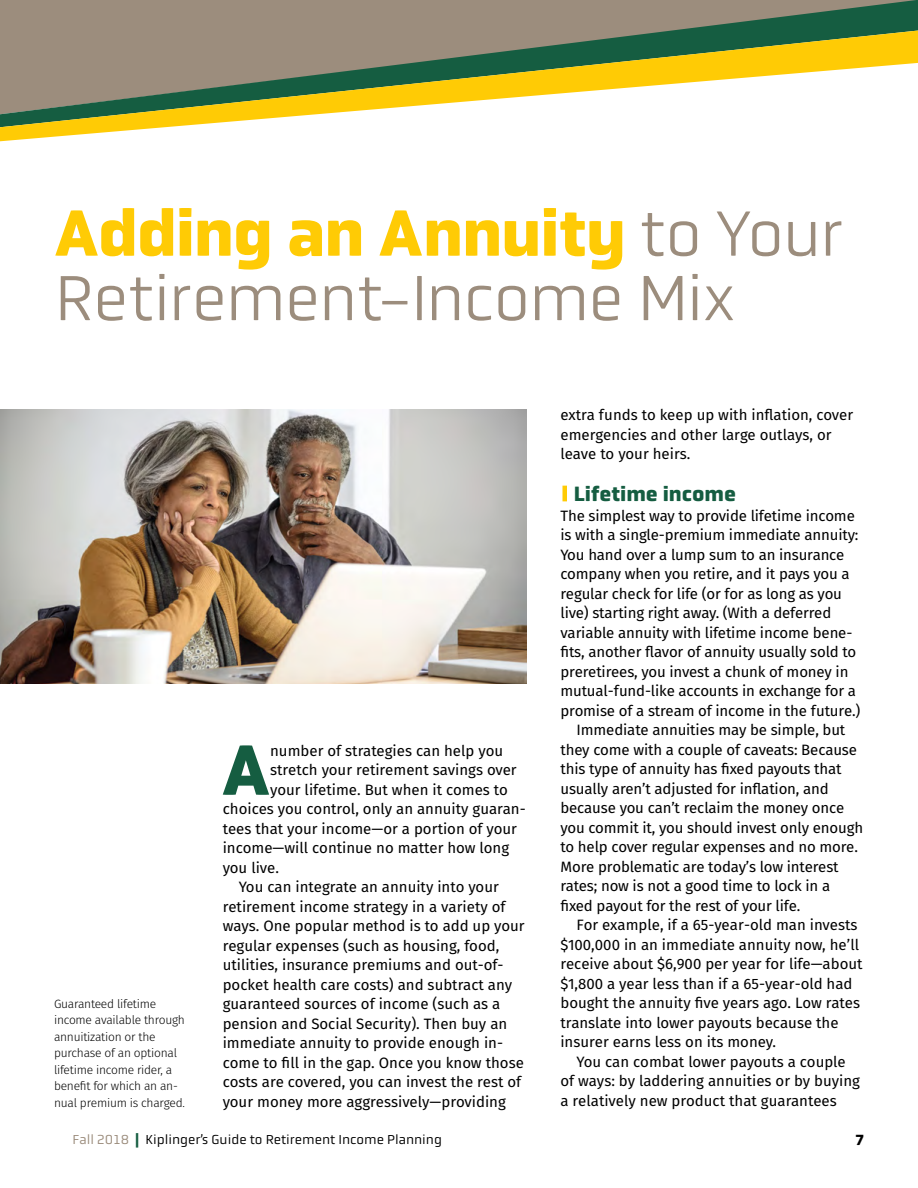
<style>
.page{position:relative;width:918px;height:1188px;background:#fff}
.page>*{position:absolute;margin:0;border:0;box-sizing:border-box;transform-origin:0 0}
.t1{font:700 72px "Obvia";color:#155d41}
.t2{font:300 66px/64.5px "Obvia";letter-spacing:-.025em;color:#9c8d7d}
.t3{font:700 21px "Obvia";color:#155d41}
.t4{font:15px/19.5px "Fira Sans";letter-spacing:-.01em;color:#000}
.t5{font:700 15px "Obvia";color:#000}
.t6{font:13.5px "Obvia";color:#000}
.t7{font:300 12px/16.5px "Fira Sans";letter-spacing:-.02em;color:#000}
.s1{font-weight:700;color:#ffcb05}
.s2{color:#9c8d7d}
.s3{font-weight:900;color:#155d41}
</style>
<div class="page">
<svg style="left:0;top:0;width:918px;height:31px;background:#898674"></svg>
<svg style="left:0;top:31px;width:918px;height:110px"></svg>
<div style="left:562px;top:486px;width:5px;height:15px;background:#ffcb05"></div>
<img style="left:0;top:409px;width:527px;height:275px">
<h2 class="t2" style="left:54px;top:201px;width:790px"><span class="s1">Adding an Annuity</span> to Your<br>Retirement-Income Mix</h2>
<p class="t7" style="left:54px;top:995px;width:132px">Guaranteed lifetime income available through annuitization or the purchase of an optional lifetime income rider, a benefit for which an an&shy;nual premium is charged.</p>
<h1 class="t1" style="left:222px;top:727px;width:50px">A</h1>
<p class="t4" style="left:270px;top:741px;width:234px">number of strategies can help you</p>
<p class="t4" style="left:270px;top:760px;width:248px">stretch your retirement savings over</p>
<p class="t4" style="left:270px;top:780px;width:239px">your lifetime. But when it comes to</p>
<p class="t4" style="left:223px;top:799px;width:305px">choices you control, only an annuity guaran-</p>
<p class="t4" style="left:223px;top:819px;width:296px">tees that your income—or a portion of your</p>
<p class="t4" style="left:223px;top:838px;width:288px">income—will continue no matter how long</p>
<p class="t4" style="left:223px;top:858px;width:58px">you live.</p>
<p class="t4" style="left:239px;top:877px;width:261px">You can integrate an annuity into your</p>
<p class="t4" style="left:223px;top:897px;width:284px">retirement income strategy in a variety of</p>
<p class="t4" style="left:223px;top:916px;width:303px">ways. One popular method is to add up your</p>
<p class="t4" style="left:223px;top:936px;width:278px">regular expenses (such as housing, food,</p>
<p class="t4" style="left:223px;top:955px;width:282px">utilities, insurance premiums and out-of-</p>
<p class="t4" style="left:223px;top:975px;width:291px">pocket health care costs) and subtract any</p>
<p class="t4" style="left:223px;top:994px;width:279px">guaranteed sources of income (such as a</p>
<p class="t4" style="left:223px;top:1014px;width:286px">pension and Social Security). Then buy an</p>
<p class="t4" style="left:223px;top:1033px;width:282px">immediate annuity to provide enough in-</p>
<p class="t4" style="left:223px;top:1053px;width:303px">come to fill in the gap. Once you know those</p>
<p class="t4" style="left:223px;top:1072px;width:300px">costs are covered, you can invest the rest of</p>
<p class="t4" style="left:223px;top:1092px;width:285px">your money more aggressively—providing</p>
<p class="t4" style="left:560px;top:405px;width:294px">extra funds to keep up with inflation, cover emergencies and other large outlays, or leave to your heirs.</p>
<h3 class="t3" style="left:574px;top:482px;width:164px">Lifetime income</h3>
<p class="t4" style="left:560px;top:506px;width:296px">The simplest way to provide lifetime income</p>
<p class="t4" style="left:560px;top:525px;width:300px">is with a single-premium immediate annuity:</p>
<p class="t4" style="left:560px;top:545px;width:286px">You hand over a lump sum to an insurance</p>
<p class="t4" style="left:560px;top:564px;width:291px">company when you retire, and it pays you a</p>
<p class="t4" style="left:560px;top:584px;width:283px">regular check for life (or for as long as you</p>
<p class="t4" style="left:560px;top:603px;width:272px">live) starting right away. (With a deferred</p>
<p class="t4" style="left:560px;top:623px;width:294px">variable annuity with lifetime income bene-</p>
<p class="t4" style="left:560px;top:642px;width:297px">fits, another flavor of annuity usually sold to</p>
<p class="t4" style="left:560px;top:662px;width:290px">preretirees, you invest a chunk of money in</p>
<p class="t4" style="left:560px;top:681px;width:297px">mutual-fund-like accounts in exchange for a</p>
<p class="t4" style="left:560px;top:701px;width:301px">promise of a stream of income in the future.)</p>
<p class="t4" style="left:577px;top:720px;width:270px">Immediate annuities may be simple, but</p>
<p class="t4" style="left:560px;top:740px;width:298px">they come with a couple of caveats: Because</p>
<p class="t4" style="left:560px;top:759px;width:283px">this type of annuity has fixed payouts that</p>
<p class="t4" style="left:560px;top:779px;width:270px">usually aren’t adjusted for inflation, and</p>
<p class="t4" style="left:560px;top:798px;width:285px">because you can’t reclaim the money once</p>
<p class="t4" style="left:560px;top:818px;width:304px">you commit it, you should invest only enough</p>
<p class="t4" style="left:560px;top:837px;width:299px">to help cover regular expenses and no more.</p>
<p class="t4" style="left:560px;top:857px;width:280px">More problematic are today’s low interest</p>
<p class="t4" style="left:560px;top:876px;width:271px">rates; now is not a good time to lock in a</p>
<p class="t4" style="left:560px;top:896px;width:241px">fixed payout for the rest of your life.</p>
<p class="t4" style="left:577px;top:915px;width:282px">For example, if a 65-year-old man invests</p>
<p class="t4" style="left:560px;top:935px;width:300px">$100,000 in an immediate annuity now, he’ll</p>
<p class="t4" style="left:560px;top:954px;width:304px">receive about $6,900 per year for life—about</p>
<p class="t4" style="left:560px;top:974px;width:294px">$1,800 a year less than if a 65-year-old had</p>
<p class="t4" style="left:560px;top:993px;width:301px">bought the annuity five years ago. Low rates</p>
<p class="t4" style="left:560px;top:1013px;width:280px">translate into lower payouts because the</p>
<p class="t4" style="left:560px;top:1032px;width:217px">insurer earns less on its money.</p>
<p class="t4" style="left:577px;top:1052px;width:271px">You can combat lower payouts a couple</p>
<p class="t4" style="left:560px;top:1071px;width:301px">of ways: by laddering annuities or by buying</p>
<p class="t4" style="left:560px;top:1091px;width:278px">a relatively new product that guarantees</p>
<p class="t6" style="left:73px;top:1132px;width:371px"><span class="s2">Fall 2018</span> <span class="s3">|</span> Kiplinger’s Guide to Retirement Income Planning</p>
<p class="t5" style="left:856px;top:1131px;width:10px">7</p>
</div>
